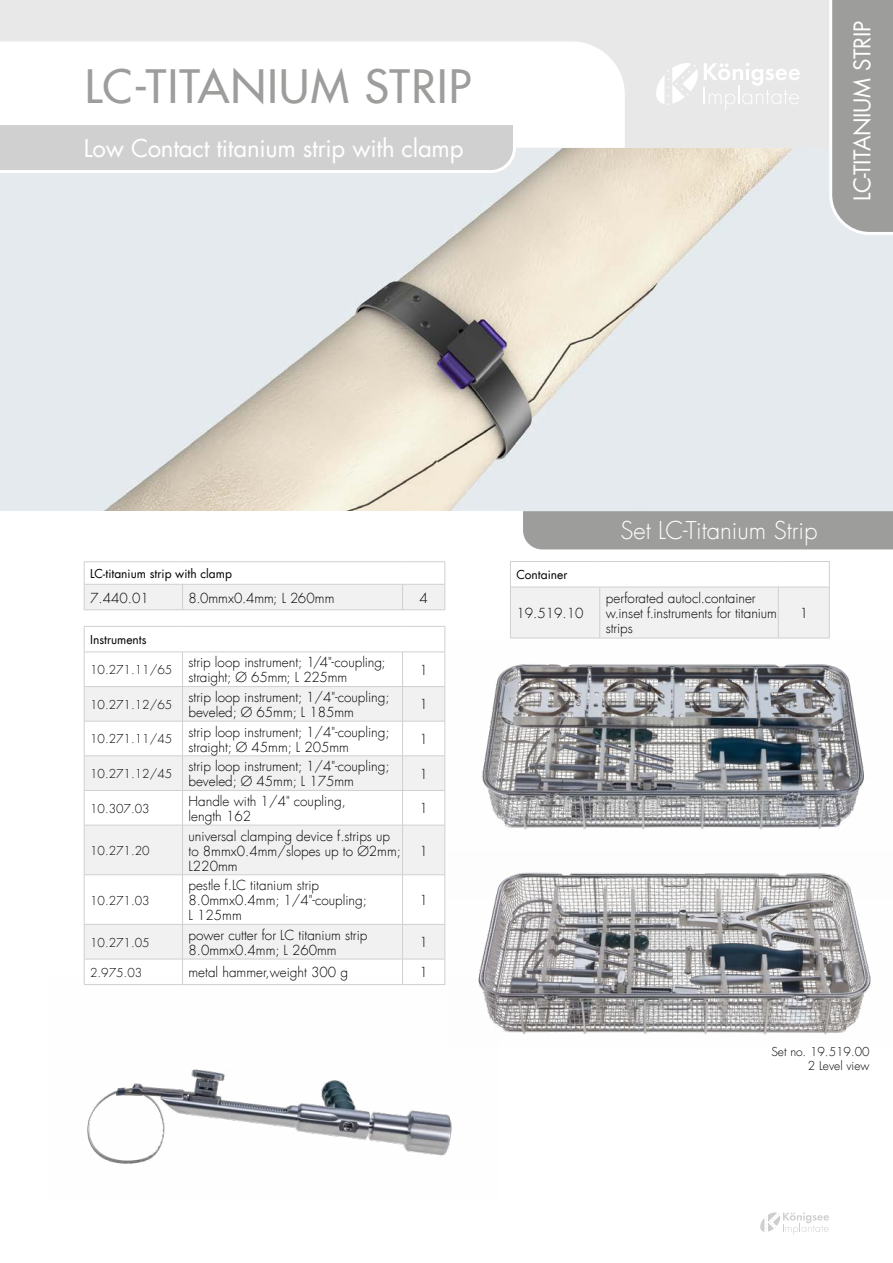
<style>
.page{position:relative;width:893px;height:1263px;background:#fff}
.page>*{position:absolute;margin:0;border:0;box-sizing:border-box;transform-origin:0 0}
.t1{font:500 45px "Futura Com";letter-spacing:.03em;color:#9d9d9c}
.t2{font:24px "Futura Com";letter-spacing:-.01em;color:#fff}
.t3{font:300 24px "Futura Com";color:#fff}
.t4{font:22.5px "Futura Com";letter-spacing:-.01em;color:#fff}
.t5{font:300 13.5px/15px "Futura Com";color:#000}
.t6{font:300 12px/14.4px "Futura Com";color:#000;text-align:right}
.t7{font:12px "Futura Com";color:#000}
</style>
<div class="page">
<img style="left:0;top:148px;width:893px;height:362px">
<div style="left:0;top:0;width:893px;height:148px;background:#e8e8e8"></div>
<svg style="left:760px;top:1212px;width:69px;height:23px"></svg>
<div style="left:0;top:41px;width:626px;height:108px;background:#fff"></div>
<svg style="left:0;top:121px;width:517px;height:54px;background:#d7d7d7"></svg>
<svg style="left:828px;top:0;width:65px;height:236px;background:#a5a5a5"></svg>
<svg style="left:704px;top:63px;width:96px;height:47px"></svg>
<svg style="left:656px;top:63px;width:42px;height:42px"></svg>
<hr style="left:84px;top:561px;width:99px;height:1px;background:#d0d0d0">
<hr style="left:183px;top:561px;width:220px;height:1px;background:#d0d0d0">
<hr style="left:403px;top:561px;width:42px;height:1px;background:#d0d0d0">
<svg style="left:84px;top:562px;width:362px;height:48px"></svg>
<hr style="left:84px;top:609px;width:99px;height:1px;background:#d0d0d0">
<hr style="left:183px;top:609px;width:220px;height:1px;background:#d0d0d0">
<hr style="left:403px;top:609px;width:42px;height:1px;background:#d0d0d0">
<svg style="left:85px;top:687px;width:360px;height:103px"></svg>
<svg style="left:85px;top:826px;width:360px;height:133px;fill:#f1f1f1"></svg>
<svg style="left:84px;top:627px;width:1px;height:25px"></svg>
<hr style="left:84px;top:626px;width:99px;height:1px;background:#d0d0d0">
<hr style="left:183px;top:626px;width:220px;height:1px;background:#d0d0d0">
<hr style="left:403px;top:626px;width:42px;height:1px;background:#d0d0d0">
<svg style="left:445px;top:626px;width:1px;height:26px"></svg>
<hr style="left:84px;top:652px;width:99px;height:1px;background:#d0d0d0">
<hr style="left:84px;top:652px;width:1px;height:34px;background:#d0d0d0">
<hr style="left:183px;top:652px;width:220px;height:1px;background:#d0d0d0">
<hr style="left:182px;top:652px;width:1px;height:34px;background:#d0d0d0">
<hr style="left:403px;top:652px;width:42px;height:1px;background:#d0d0d0">
<hr style="left:402px;top:652px;width:1px;height:34px;background:#d0d0d0">
<hr style="left:445px;top:652px;width:1px;height:34px;background:#d0d0d0">
<hr style="left:84px;top:686px;width:99px;height:1px;background:#d0d0d0">
<hr style="left:84px;top:687px;width:1px;height:34px;background:#d0d0d0">
<hr style="left:183px;top:686px;width:220px;height:1px;background:#d0d0d0">
<hr style="left:182px;top:687px;width:1px;height:34px;background:#d0d0d0">
<hr style="left:403px;top:686px;width:42px;height:1px;background:#d0d0d0">
<hr style="left:402px;top:687px;width:1px;height:34px;background:#d0d0d0">
<hr style="left:445px;top:687px;width:1px;height:34px;background:#d0d0d0">
<hr style="left:84px;top:721px;width:99px;height:1px;background:#d0d0d0">
<hr style="left:84px;top:721px;width:1px;height:35px;background:#d0d0d0">
<hr style="left:183px;top:721px;width:220px;height:1px;background:#d0d0d0">
<hr style="left:182px;top:721px;width:1px;height:35px;background:#d0d0d0">
<hr style="left:403px;top:721px;width:42px;height:1px;background:#d0d0d0">
<hr style="left:402px;top:721px;width:1px;height:35px;background:#d0d0d0">
<hr style="left:445px;top:721px;width:1px;height:35px;background:#d0d0d0">
<hr style="left:84px;top:755px;width:99px;height:1px;background:#d0d0d0">
<hr style="left:84px;top:756px;width:1px;height:34px;background:#d0d0d0">
<hr style="left:183px;top:755px;width:220px;height:1px;background:#d0d0d0">
<hr style="left:182px;top:756px;width:1px;height:34px;background:#d0d0d0">
<hr style="left:403px;top:755px;width:42px;height:1px;background:#d0d0d0">
<hr style="left:402px;top:756px;width:1px;height:34px;background:#d0d0d0">
<hr style="left:445px;top:756px;width:1px;height:34px;background:#d0d0d0">
<hr style="left:84px;top:790px;width:99px;height:1px;background:#d0d0d0">
<hr style="left:84px;top:791px;width:1px;height:34px;background:#d0d0d0">
<hr style="left:183px;top:790px;width:220px;height:1px;background:#d0d0d0">
<hr style="left:182px;top:791px;width:1px;height:34px;background:#d0d0d0">
<hr style="left:403px;top:790px;width:42px;height:1px;background:#d0d0d0">
<hr style="left:402px;top:791px;width:1px;height:34px;background:#d0d0d0">
<hr style="left:445px;top:791px;width:1px;height:34px;background:#d0d0d0">
<hr style="left:84px;top:825px;width:1px;height:49px;background:#d0d0d0">
<hr style="left:182px;top:825px;width:1px;height:49px;background:#d0d0d0">
<hr style="left:402px;top:825px;width:1px;height:49px;background:#d0d0d0">
<hr style="left:445px;top:825px;width:1px;height:49px;background:#d0d0d0">
<hr style="left:84px;top:875px;width:1px;height:49px;background:#d0d0d0">
<hr style="left:182px;top:875px;width:1px;height:49px;background:#d0d0d0">
<hr style="left:402px;top:875px;width:1px;height:49px;background:#d0d0d0">
<hr style="left:445px;top:875px;width:1px;height:49px;background:#d0d0d0">
<hr style="left:84px;top:924px;width:1px;height:35px;background:#d0d0d0">
<hr style="left:182px;top:924px;width:1px;height:35px;background:#d0d0d0">
<hr style="left:402px;top:924px;width:1px;height:35px;background:#d0d0d0">
<hr style="left:445px;top:924px;width:1px;height:35px;background:#d0d0d0">
<svg style="left:84px;top:960px;width:1px;height:18px"></svg>
<svg style="left:182px;top:960px;width:1px;height:18px"></svg>
<svg style="left:402px;top:960px;width:1px;height:18px"></svg>
<svg style="left:445px;top:959px;width:1px;height:19px"></svg>
<hr style="left:84px;top:825px;width:99px;height:1px;background:#d0d0d0">
<hr style="left:183px;top:825px;width:220px;height:1px;background:#d0d0d0">
<hr style="left:403px;top:825px;width:42px;height:1px;background:#d0d0d0">
<hr style="left:84px;top:874px;width:99px;height:1px;background:#d0d0d0">
<hr style="left:183px;top:874px;width:220px;height:1px;background:#d0d0d0">
<hr style="left:403px;top:874px;width:42px;height:1px;background:#d0d0d0">
<hr style="left:84px;top:924px;width:99px;height:1px;background:#d0d0d0">
<hr style="left:183px;top:924px;width:220px;height:1px;background:#d0d0d0">
<hr style="left:403px;top:924px;width:42px;height:1px;background:#d0d0d0">
<hr style="left:84px;top:959px;width:99px;height:1px;background:#d0d0d0">
<hr style="left:183px;top:959px;width:220px;height:1px;background:#d0d0d0">
<hr style="left:403px;top:959px;width:42px;height:1px;background:#d0d0d0">
<hr style="left:510px;top:638px;width:90px;height:1px;background:#d0d0d0">
<hr style="left:600px;top:638px;width:178px;height:1px;background:#d0d0d0">
<hr style="left:778px;top:638px;width:51px;height:1px;background:#d0d0d0">
<hr style="left:510px;top:561px;width:90px;height:1px;background:#d0d0d0">
<hr style="left:600px;top:561px;width:178px;height:1px;background:#d0d0d0">
<hr style="left:778px;top:561px;width:51px;height:1px;background:#d0d0d0">
<svg style="left:510px;top:562px;width:320px;height:76px"></svg>
<hr style="left:510px;top:587px;width:90px;height:1px;background:#d0d0d0">
<hr style="left:600px;top:587px;width:178px;height:1px;background:#d0d0d0">
<hr style="left:778px;top:587px;width:51px;height:1px;background:#d0d0d0">
<img style="left:482px;top:664px;width:382px;height:166px">
<img style="left:478px;top:872px;width:393px;height:163px">
<img style="left:83px;top:978px;width:416px;height:186px">
<div style="left:523px;top:511px;width:370px;height:38px;background:#9d9d9c"></div>
<h1 class="t1" style="left:85px;top:53px;width:388px">LC-TITANIUM STRIP</h1>
<h2 class="t2" style="left:84px;top:132px;width:381px">Low Contact titanium strip with clamp</h2>
<h3 class="t4" style="left:847px;top:201px;width:182px;rotate:-90deg">LC-TITANIUM STRIP</h3>
<p class="t7" style="left:90px;top:565px;width:143px">LC-titanium strip with clamp</p>
<p class="t5" style="left:90px;top:590px;width:60px">7.440.01</p>
<p class="t5" style="left:189px;top:590px;width:147px">8.0mmx0.4mm; L 260mm</p>
<p class="t5" style="left:420px;top:590px;width:10px">4</p>
<p class="t7" style="left:90px;top:631px;width:58px">Instruments</p>
<p class="t6" style="left:90px;top:663px;width:84px">10.271.11/65</p>
<p class="t5" style="left:189px;top:655px;width:199px">strip loop instrument; 1/4"-coupling; straight; Ø 65mm; L 225mm</p>
<p class="t5" style="left:420px;top:662px;width:10px">1</p>
<p class="t6" style="left:90px;top:697px;width:84px">10.271.12/65</p>
<p class="t5" style="left:189px;top:689px;width:203px">strip loop instrument; 1/4"-coupling; beveled; Ø 65mm; L 185mm</p>
<p class="t5" style="left:420px;top:697px;width:10px">1</p>
<p class="t6" style="left:90px;top:732px;width:84px">10.271.11/45</p>
<p class="t5" style="left:189px;top:724px;width:203px">strip loop instrument; 1/4"-coupling; straight; Ø 45mm; L 205mm</p>
<p class="t5" style="left:420px;top:732px;width:10px">1</p>
<p class="t6" style="left:90px;top:766px;width:84px">10.271.12/45</p>
<p class="t5" style="left:189px;top:759px;width:203px">strip loop instrument; 1/4"-coupling; beveled; Ø 45mm; L 175mm</p>
<p class="t5" style="left:420px;top:766px;width:10px">1</p>
<p class="t6" style="left:90px;top:801px;width:61px">10.307.03</p>
<p class="t5" style="left:189px;top:793px;width:159px">Handle with 1/4" coupling, length 162</p>
<p class="t5" style="left:420px;top:801px;width:10px">1</p>
<p class="t6" style="left:90px;top:843px;width:61px">10.271.20</p>
<p class="t5" style="left:189px;top:828px;width:214px">universal clamping device f.strips up to 8mmx0.4mm/slopes up to Ø2mm;<br>L220mm</p>
<p class="t5" style="left:420px;top:843px;width:10px">1</p>
<p class="t6" style="left:90px;top:893px;width:61px">10.271.03</p>
<p class="t5" style="left:189px;top:878px;width:180px">pestle f.LC titanium strip<br>8.0mmx0.4mm; 1/4"-coupling;<br>L 125mm</p>
<p class="t5" style="left:420px;top:893px;width:10px">1</p>
<p class="t6" style="left:90px;top:935px;width:61px">10.271.05</p>
<p class="t5" style="left:189px;top:927px;width:180px">power cutter for LC titanium strip<br>8.0mmx0.4mm; L 260mm</p>
<p class="t5" style="left:420px;top:935px;width:10px">1</p>
<p class="t6" style="left:90px;top:965px;width:54px">2.975.03</p>
<p class="t5" style="left:189px;top:965px;width:161px">metal hammer,weight 300 g</p>
<p class="t5" style="left:420px;top:965px;width:10px">1</p>
<p class="t7" style="left:516px;top:567px;width:53px">Container</p>
<p class="t5" style="left:516px;top:606px;width:68px">19.519.10</p>
<h2 class="t3" style="left:620px;top:515px;width:199px">Set LC-Titanium Strip</h2>
<p class="t5" style="left:606px;top:591px;width:173px">perforated autocl.container w.inset f.instruments for titanium strips</p>
<p class="t5" style="left:800px;top:606px;width:10px">1</p>
<p class="t6" style="left:771px;top:1044px;width:100px">Set no. 19.519.00<br>2 Level view</p>
</div>
